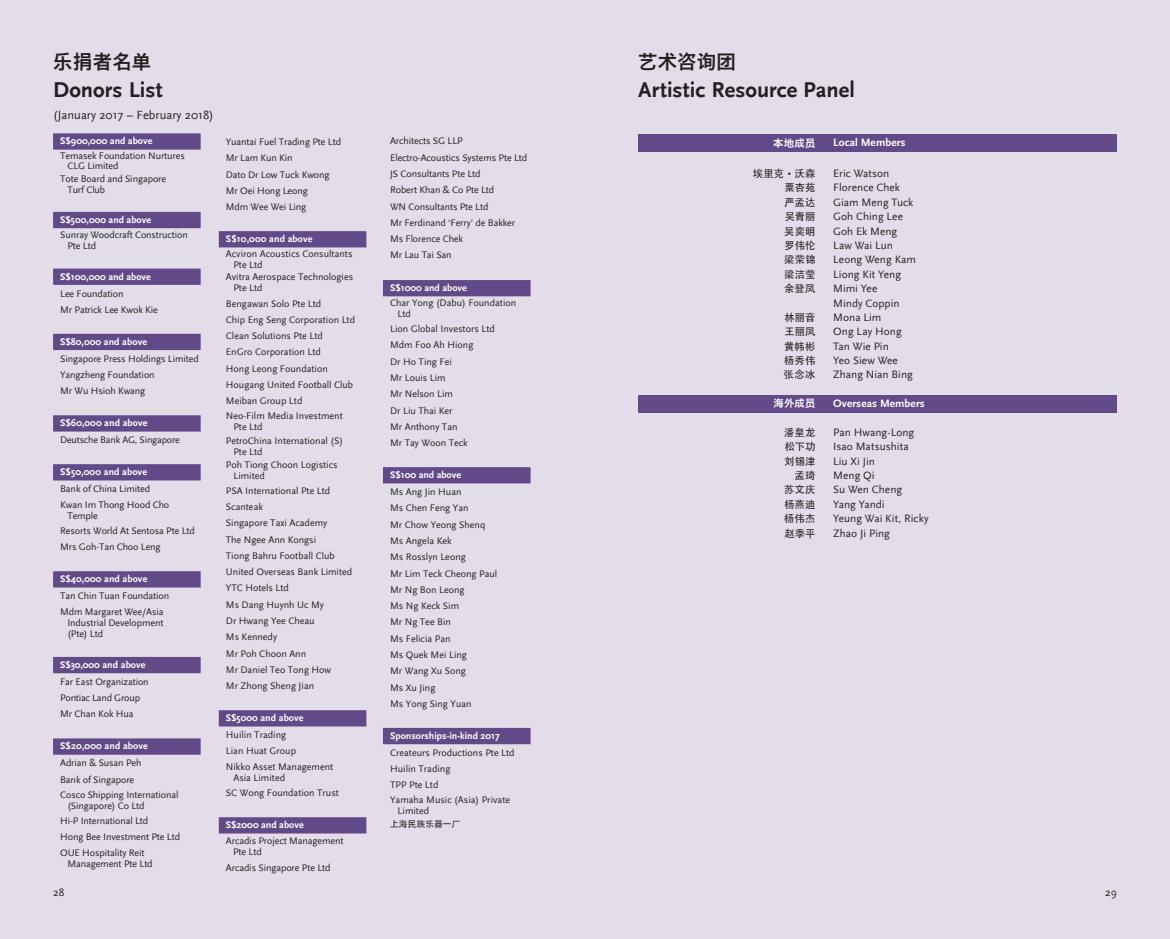
<style>
.page{position:relative;width:1170px;height:939px;background:#fff}
.page>*{position:absolute;margin:0;border:0;box-sizing:border-box;transform-origin:0 0}
.t1{font:22.5px "Scala Sans B";color:#231f20}
.t2{font:19.38px "Hiragino Sans GB W6";letter-spacing:.015em;color:#231f20}
.t3{font:12.5px "Scala Sans";color:#231f20}
.t4{font:11.25px/14.4px "Scala Sans";letter-spacing:.005em;color:#231f20}
.t5{font:700 11.25px "Scala Sans";letter-spacing:.005em;color:#fff}
.t6{font:500 10.25px/14.4px "ST Heiti SC";letter-spacing:.01em;color:#231f20;text-align:justify}
.t7{font:10.25px "Hiragino Sans GB W6";letter-spacing:.035em;color:#fff}
.t8{font:10px/16.2px "Scala Sans";color:#231f20}
.t9{font:700 10px "Scala Sans";color:#fff}
.t10{font:10px "Scala Sans";letter-spacing:-.02em;color:#231f20}
.t11{font:500 8.75px "ST Heiti SC";letter-spacing:.01em;color:#231f20}
.s1{font-size:7.5px}
</style>
<div class="page">
<div style="left:0;top:0;width:585px;height:939px;background:#e2dde8"></div>
<svg style="left:53px;top:133px;width:148px;height:95px"></svg>
<svg style="left:53px;top:269px;width:148px;height:486px"></svg>
<svg style="left:219px;top:231px;width:147px;height:603px"></svg>
<svg style="left:383px;top:280px;width:147px;height:464px"></svg>
<div style="left:585px;top:0;width:584px;height:939px;background:#e2dde8"></div>
<div style="left:638px;top:134px;width:478px;height:18px;background:#624a89"></div>
<div style="left:638px;top:395px;width:478px;height:18px;background:#624a89"></div>
<h2 class="t2" style="left:53px;top:49px;width:99px">乐捐者名单</h2>
<h1 class="t1" style="left:53px;top:77px;width:111px">Donors List</h1>
<p class="t3" style="left:53px;top:108px;width:162px">(January 2017 – February 2018)</p>
<p class="t9" style="left:60px;top:136px;width:94px">S$900,000 and above</p>
<p class="t8" style="left:67px;top:151px;width:119px;line-height:10px;text-indent:-7px">Temasek Foundation Nurtures<br>CLG Limited</p>
<p class="t8" style="left:67px;top:173px;width:100px;line-height:11px;text-indent:-7px">Tote Board and Singapore<br>Turf Club</p>
<p class="t9" style="left:60px;top:214px;width:92px">S$500,000 and above</p>
<p class="t8" style="left:67px;top:230px;width:122px;line-height:11px;text-indent:-7px">Sunray Woodcraft Construction<br>Pte Ltd</p>
<p class="t9" style="left:60px;top:271px;width:92px">S$100,000 and above</p>
<p class="t8" style="left:60px;top:285px;width:99px">Lee Foundation<br>Mr Patrick Lee Kwok Kie</p>
<p class="t9" style="left:60px;top:336px;width:88px">S$80,000 and above</p>
<p class="t8" style="left:60px;top:351px;width:140px">Singapore Press Holdings Limited<br>Yangzheng Foundation<br>Mr Wu Hsioh Kwang</p>
<p class="t9" style="left:60px;top:418px;width:89px">S$60,000 and above</p>
<p class="t10" style="left:60px;top:435px;width:121px">Deutsche Bank AG, Singapore</p>
<p class="t9" style="left:60px;top:466px;width:88px">S$50,000 and above</p>
<p class="t8" style="left:60px;top:481px;width:111px;line-height:15.4px">Bank of China Limited<br>Kwan Im Thong Hood Cho</p>
<p class="t8" style="left:60px;top:508px;width:136px;line-height:15.9px;text-indent:7px">Temple<br>Resorts World At Sentosa Pte Ltd<br>Mrs Goh-Tan Choo Leng</p>
<p class="t9" style="left:60px;top:574px;width:89px">S$40,000 and above</p>
<p class="t8" style="left:60px;top:588px;width:111px;line-height:15.5px">Tan Chin Tuan Foundation<br>Mdm Margaret Wee/Asia</p>
<p class="t8" style="left:67px;top:617px;width:98px;line-height:11px">Industrial Development (Pte) Ltd</p>
<p class="t9" style="left:60px;top:659px;width:87px">S$30,000 and above</p>
<p class="t8" style="left:60px;top:674px;width:90px">Far East Organization<br>Pontiac Land Group<br>Mr Chan Kok Hua</p>
<p class="t9" style="left:60px;top:741px;width:89px">S$20,000 and above</p>
<p class="t8" style="left:60px;top:755px;width:83px">Adrian &amp; Susan Peh<br>Bank of Singapore</p>
<p class="t8" style="left:67px;top:789px;width:113px;line-height:11px;text-indent:-7px">Cosco Shipping International (Singapore) Co Ltd</p>
<p class="t8" style="left:60px;top:813px;width:121px">Hi-P International Ltd<br>Hong Bee Investment Pte Ltd<br>OUE Hospitality Reit</p>
<p class="t8" style="left:67px;top:856px;width:87px">Management Pte Ltd</p>
<p class="t4" style="left:53px;top:885px;width:13px">28</p>
<p class="t8" style="left:226px;top:134px;width:117px">Yuantai Fuel Trading Pte Ltd<br>Mr Lam Kun Kin<br>Dato Dr Low Tuck Kwong<br>Mr Oei Hong Leong<br>Mdm Wee Wei Ling</p>
<p class="t9" style="left:226px;top:233px;width:88px">S$10,000 and above</p>
<p class="t8" style="left:233px;top:248px;width:121px;line-height:11px;text-indent:-8px">Acviron Acoustics Consultants<br>Pte Ltd</p>
<p class="t8" style="left:233px;top:272px;width:121px;line-height:11px;text-indent:-8px">Avitra Aerospace Technologies<br>Pte Ltd</p>
<p class="t8" style="left:226px;top:295px;width:131px">Bengawan Solo Pte Ltd<br>Chip Eng Seng Corporation Ltd<br>Clean Solutions Pte Ltd<br>EnGro Corporation Ltd<br>Hong Leong Foundation<br>Hougang United Football Club<br>Meiban Group Ltd</p>
<p class="t8" style="left:233px;top:411px;width:111px;line-height:11px;text-indent:-8px">Neo-Film Media Investment<br>Pte Ltd</p>
<p class="t8" style="left:233px;top:435px;width:111px;line-height:11px;text-indent:-8px">PetroChina International (S)<br>Pte Ltd</p>
<p class="t8" style="left:233px;top:459px;width:106px;line-height:11px;text-indent:-8px">Poh Tiong Choon Logistics<br>Limited</p>
<p class="t8" style="left:226px;top:482px;width:128px">PSA International Pte Ltd<br>Scanteak<br>Singapore Taxi Academy<br>The Ngee Ann Kongsi<br>Tiong Bahru Football Club<br>United Overseas Bank Limited<br>YTC Hotels Ltd<br>Ms Dang Huynh Uc My<br>Dr Hwang Yee Cheau<br>Ms Kennedy<br>Mr Poh Choon Ann<br>Mr Daniel Teo Tong How<br>Mr Zhong Sheng Jian</p>
<p class="t9" style="left:226px;top:713px;width:79px">S$5000 and above</p>
<p class="t8" style="left:226px;top:727px;width:109px;line-height:15.9px">Huilin Trading<br>Lian Huat Group<br>Nikko Asset Management</p>
<p class="t8" style="left:226px;top:770px;width:115px;line-height:15.4px;text-indent:8px">Asia Limited<br>SC Wong Foundation Trust</p>
<p class="t9" style="left:226px;top:820px;width:79px">S$2000 and above</p>
<p class="t8" style="left:233px;top:835px;width:112px;line-height:11px;text-indent:-7px">Arcadis Project Management<br>Pte Ltd</p>
<p class="t8" style="left:226px;top:859px;width:106px">Arcadis Singapore Pte Ltd</p>
<p class="t8" style="left:390px;top:133px;width:139px">Architects SG LLP<br>Electro-Acoustics Systems Pte Ltd<br>JS Consultants Pte Ltd<br>Robert Khan &amp; Co Pte Ltd<br>WN Consultants Pte Ltd<br>Mr Ferdinand ‘Ferry’ de Bakker<br>Ms Florence Chek<br>Mr Lau Tai San</p>
<p class="t9" style="left:390px;top:282px;width:78px">S$1000 and above</p>
<p class="t8" style="left:397px;top:298px;width:120px;line-height:11px;text-indent:-8px">Char Yong (Dabu) Foundation<br>Ltd</p>
<p class="t8" style="left:390px;top:321px;width:106px">Lion Global Investors Ltd<br>Mdm Foo Ah Hiong<br>Dr Ho Ting Fei<br>Mr Louis Lim<br>Mr Nelson Lim<br>Dr Liu Thai Ker<br>Mr Anthony Tan<br>Mr Tay Woon Teck</p>
<p class="t9" style="left:390px;top:469px;width:73px">S$100 and above</p>
<p class="t8" style="left:390px;top:484px;width:109px">Ms Ang Jin Huan<br>Ms Chen Feng Yan<br>Mr Chow Yeong Shenq<br>Ms Angela Kek<br>Ms Rosslyn Leong<br>Mr Lim Teck Cheong Paul<br>Mr Ng Bon Leong<br>Ms Ng Keck Sim<br>Mr Ng Tee Bin<br>Ms Felicia Pan<br>Ms Quek Mei Ling<br>Mr Wang Xu Song<br>Ms Xu Jing<br>Ms Yong Sing Yuan</p>
<p class="t9" style="left:390px;top:730px;width:111px">Sponsorships-in-kind 2017</p>
<p class="t8" style="left:390px;top:745px;width:126px">Createurs Productions Pte Ltd<br>Huilin Trading<br>TPP Pte Ltd</p>
<p class="t8" style="left:397px;top:794px;width:114px;line-height:11px;text-indent:-8px">Yamaha Music (Asia) Private<br>Limited</p>
<p class="t11" style="left:390px;top:819px;width:72px">上海民族乐器一厂</p>
<h2 class="t2" style="left:638px;top:49px;width:99px">艺术咨询团</h2>
<h1 class="t1" style="left:638px;top:77px;width:218px">Artistic Resource Panel</h1>
<p class="t7" style="left:773px;top:137px;width:44px">本地成员</p>
<p class="t6" style="left:784px;top:166px;width:33px;text-indent:-31px">埃里克 <span class="s1">•</span> 沃森粟杏苑严孟达吴青丽吴奕明罗伟伦梁荣锦梁洁莹余登凤</p>
<p class="t6" style="left:783px;top:310px;width:33px">林丽音王丽凤黄帏彬杨秀伟张念冰</p>
<p class="t7" style="left:773px;top:397px;width:44px">海外成员</p>
<p class="t6" style="left:784px;top:425px;width:33px;text-align:right">潘皇龙松下功刘锡津孟琦苏文庆杨燕迪杨伟杰赵季平</p>
<p class="t5" style="left:833px;top:136px;width:74px">Local Members</p>
<p class="t4" style="left:833px;top:166px;width:84px">Eric Watson<br>Florence Chek<br>Giam Meng Tuck<br>Goh Ching Lee<br>Goh Ek Meng<br>Law Wai Lun<br>Leong Weng Kam<br>Liong Kit Yeng<br>Mimi Yee<br>Mindy Coppin<br>Mona Lim<br>Ong Lay Hong<br>Tan Wie Pin<br>Yeo Siew Wee<br>Zhang Nian Bing</p>
<p class="t5" style="left:833px;top:397px;width:93px">Overseas Members</p>
<p class="t4" style="left:833px;top:425px;width:97px">Pan Hwang-Long<br>Isao Matsushita<br>Liu Xi Jin<br>Meng Qi<br>Su Wen Cheng<br>Yang Yandi<br>Yeung Wai Kit, Ricky<br>Zhao Ji Ping</p>
<p class="t4" style="left:1104px;top:885px;width:13px">29</p>
</div>
